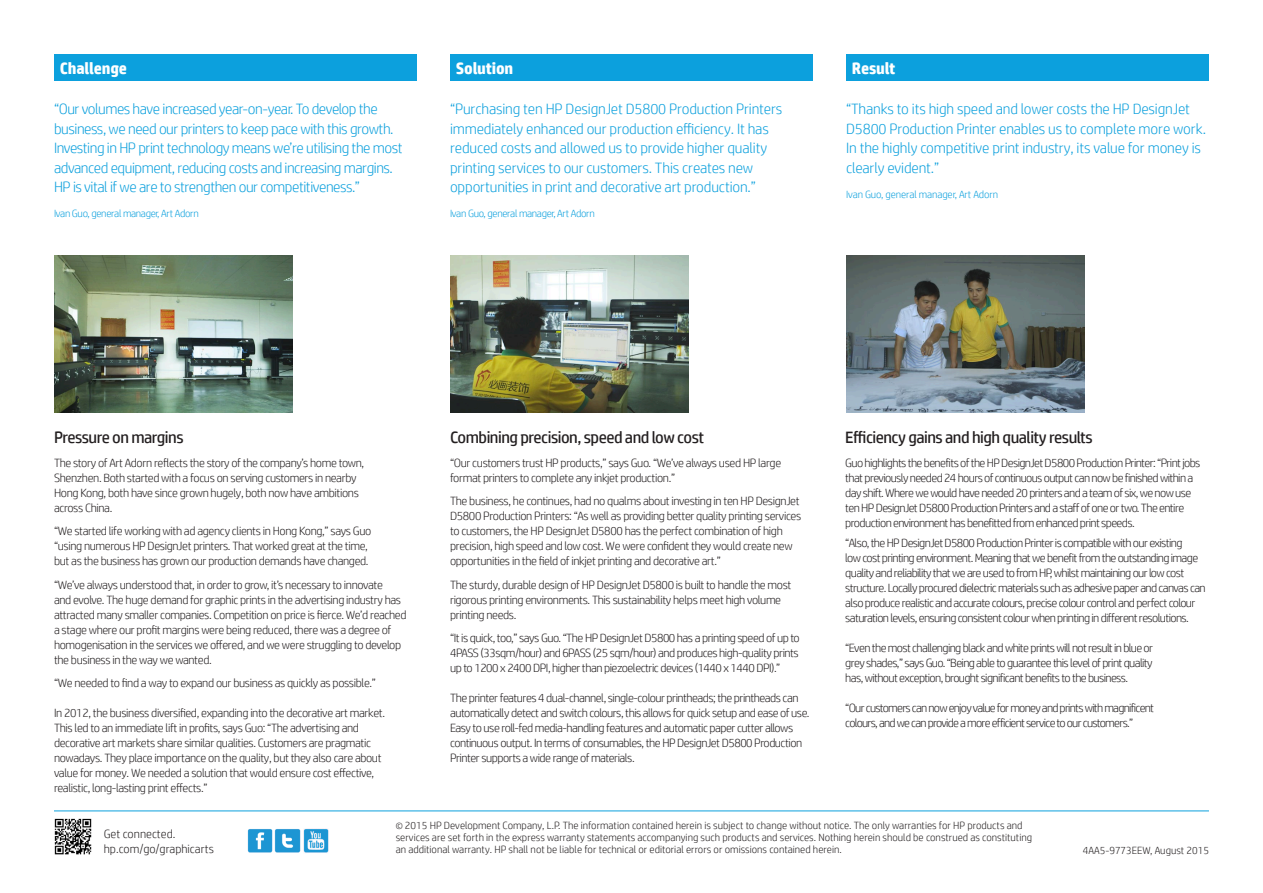
<style>
.page{position:relative;width:1263px;height:893px;background:#fff}
.page>*{position:absolute;margin:0;border:0;box-sizing:border-box;transform-origin:0 0}
.sub-headers{font:16.5px "HP Simplified";letter-spacing:-.03em;color:#231f20}
.t1{font:700 16.5px "HP Simplified";letter-spacing:-.01em;color:#fff}
.t2{font:300 15px/19.5px "HP Simplified";letter-spacing:-.01em;color:#0ca0dd}
.t3{font:300 15px/19.5px "HP Simplified";letter-spacing:-.03em;color:#0ca0dd}
.body{font:300 12px/15px "HP Simplified";letter-spacing:-.04em;color:#231f20}
.body-2{font:300 12px/15px "HP Simplified";letter-spacing:-.06em;color:#231f20}
.body-3{font:300 12px/15px "HP Simplified";color:#231f20}
.Copyright{font:300 10.5px/12px "HP Simplified";color:#231f20}
.t4{font:300 10.5px "HP Simplified";letter-spacing:-.03em;color:#0ca0dd}
.t5{font:300 10.5px "HP Simplified";letter-spacing:-.01em;color:#0ca0dd}
.s1{font-size:9px}
</style>
<div class="page">
<hr style="left:54px;top:810px;width:1155px;height:1px;background:#0ca0dd">
<div style="left:54px;top:54px;width:363px;height:27px;background:#0ca0dd"></div>
<div style="left:450px;top:54px;width:363px;height:27px;background:#0ca0dd"></div>
<div style="left:846px;top:54px;width:363px;height:27px;background:#0ca0dd"></div>
<img style="left:450px;top:255px;width:238px;height:157px">
<img style="left:846px;top:255px;width:238px;height:157px">
<img style="left:54px;top:255px;width:238px;height:157px">
<img style="left:247px;top:829px;width:26px;height:24px">
<img style="left:275px;top:829px;width:26px;height:24px">
<img style="left:303px;top:828px;width:26px;height:25px">
<img style="left:54px;top:818px;width:38px;height:37px">
<p class="t1" style="left:60px;top:59px;width:69px">Challenge</p>
<p class="t1" style="left:456px;top:59px;width:59px">Solution</p>
<p class="t1" style="left:852px;top:59px;width:45px">Result</p>
<p class="t3" style="left:54px;top:99px;width:350px">“Our volumes have increased year-on-year. To develop the business, we need our printers to keep pace with this growth.<br>Investing in HP print technology means we’re utilising the most advanced equipment, reducing costs and increasing margins.<br>HP is vital if we are to strengthen our competitiveness.”</p>
<p class="t4" style="left:54px;top:208px;width:146px">Ivan Guo, general manager, Art Adorn</p>
<p class="t2" style="left:450px;top:99px;width:334px">“Purchasing ten HP DesignJet D5800 Production Printers immediately enhanced our production efficiency. It has reduced costs and allowed us to provide higher quality printing services to our customers. This creates new opportunities in print and decorative art production.”</p>
<p class="t4" style="left:450px;top:208px;width:146px">Ivan Guo, general manager, Art Adorn</p>
<p class="t2" style="left:846px;top:99px;width:361px">“Thanks to its high speed and lower costs the HP DesignJet D5800 Production Printer enables us to complete more work.<br>In the highly competitive print industry, its value for money is clearly evident.”</p>
<p class="t5" style="left:846px;top:188px;width:154px">Ivan Guo, general manager, Art Adorn</p>
<p class="sub-headers" style="left:54px;top:428px;width:131px">Pressure on margins</p>
<p class="body" style="left:54px;top:455px;width:312px">The story of Art Adorn reflects the story of the company’s home town, Shenzhen. Both started with a focus on serving customers in nearby Hong Kong, both have since grown hugely, both now have ambitions across China.</p>
<p class="body" style="left:54px;top:523px;width:319px">“We started life working with ad agency clients in Hong Kong,” says Guo “using numerous HP DesignJet printers. That worked great at the time, but as the business has grown our production demands have changed.</p>
<p class="body" style="left:54px;top:577px;width:354px">“We’ve always understood that, in order to grow, it’s necessary to innovate<br>and evolve. The huge demand for graphic prints in the advertising industry has attracted many smaller companies. Competition on price is fierce. We’d reached a stage where our profit margins were being reduced, there was a degree of homogenisation in the services we offered, and we were struggling to develop the business in the way we wanted.</p>
<p class="body" style="left:54px;top:675px;width:323px">“We needed to find a way to expand our business as quickly as possible.”</p>
<p class="body" style="left:54px;top:705px;width:333px">In 2012, the business diversified, expanding into the decorative art market.<br>This led to an immediate lift in profits, says Guo: “The advertising and decorative art markets share similar qualities. Customers are pragmatic nowadays. They place importance on the quality, but they also care about value for money. We needed a solution that would ensure cost effective, realistic, long-lasting print effects.”</p>
<p class="sub-headers" style="left:450px;top:428px;width:256px">Combining precision, speed and low cost</p>
<p class="body" style="left:450px;top:455px;width:333px">“Our customers trust HP products,” says Guo. “We’ve always used HP large format printers to complete any inkjet production.”</p>
<p class="body" style="left:450px;top:493px;width:353px">The business, he continues, had no qualms about investing in ten HP DesignJet D5800 Production Printers: “As well as providing better quality printing services to customers, the HP DesignJet D5800 has the perfect combination of high precision, high speed and low cost. We were confident they would create new opportunities in the field of inkjet printing and decorative art.”</p>
<p class="body" style="left:450px;top:577px;width:343px">The sturdy, durable design of HP DesignJet D5800 is built to handle the most rigorous printing environments. This sustainability helps meet high volume printing needs.</p>
<p class="body" style="left:450px;top:630px;width:351px;text-align:justify">“It is quick, too,” says Guo. “The HP DesignJet D5800 has a printing speed of up to 4PASS (33sqm/hour) and 6PASS (25 sqm/hour) and produces high-quality prints up to 1200 x 2400 DPI, higher than piezoelectric devices (1440 x 1440 DPI).”</p>
<p class="body" style="left:450px;top:690px;width:361px">The printer features 4 dual-channel, single-colour printheads; the printheads can automatically detect and switch colours, this allows for quick setup and ease of use.<br>Easy to use roll-fed media-handling features and automatic paper cutter allows continuous output. In terms of consumables, the HP DesignJet D5800 Production Printer supports a wide range of materials.</p>
<p class="sub-headers" style="left:845px;top:428px;width:249px">Efficiency gains and high quality results</p>
<p class="body" style="left:845px;top:455px;width:357px">Guo highlights the benefits of the HP DesignJet D5800 Production Printer: “Print jobs that previously needed 24 hours of continuous output can now be finished within a day shift. Where we would have needed 20 printers and a team of six, we now use ten HP DesignJet D5800 Production Printers and a staff of one or two. The entire production environment has benefitted from enhanced print speeds.</p>
<p class="body" style="left:845px;top:535px;width:362px">“Also, the HP DesignJet D5800 Production Printer is compatible with our existing<br>low cost printing environment. Meaning that we benefit from the outstanding image quality and reliability that we are used to from HP, whilst maintaining our low cost structure. Locally procured dielectric materials such as adhesive paper and canvas can also produce realistic and accurate colours, precise colour control and perfect colour saturation levels, ensuring consistent colour when printing in different resolutions.</p>
<p class="body" style="left:845px;top:640px;width:309px;text-align:justify">“Even the most challenging black and white prints will not result in blue or grey shades,” says Guo. “Being able to guarantee this level of print quality has, without exception, brought significant benefits to the business.</p>
<p class="body-2" style="left:845px;top:700px;width:310px">“Our customers can now enjoy value for money and prints with magnificent colours, and we can provide a more efficient service to our customers.”</p>
<p class="body-3" style="left:104px;top:826px;width:112px">Get connected. hp.com/go/graphicarts</p>
<p class="Copyright" style="left:396px;top:819px;width:638px"><span class="s1">©</span> 2015 HP Development Company, L.P. The information contained herein is subject to change without notice. The only warranties for HP products and services are set forth in the express warranty statements accompanying such products and services. Nothing herein should be construed as constituting an additional warranty. HP shall not be liable for technical or editorial errors or omissions contained herein.</p>
<p class="Copyright" style="left:1083px;top:844px;width:128px">4AA5-9773EEW, August 2015</p>
</div>
